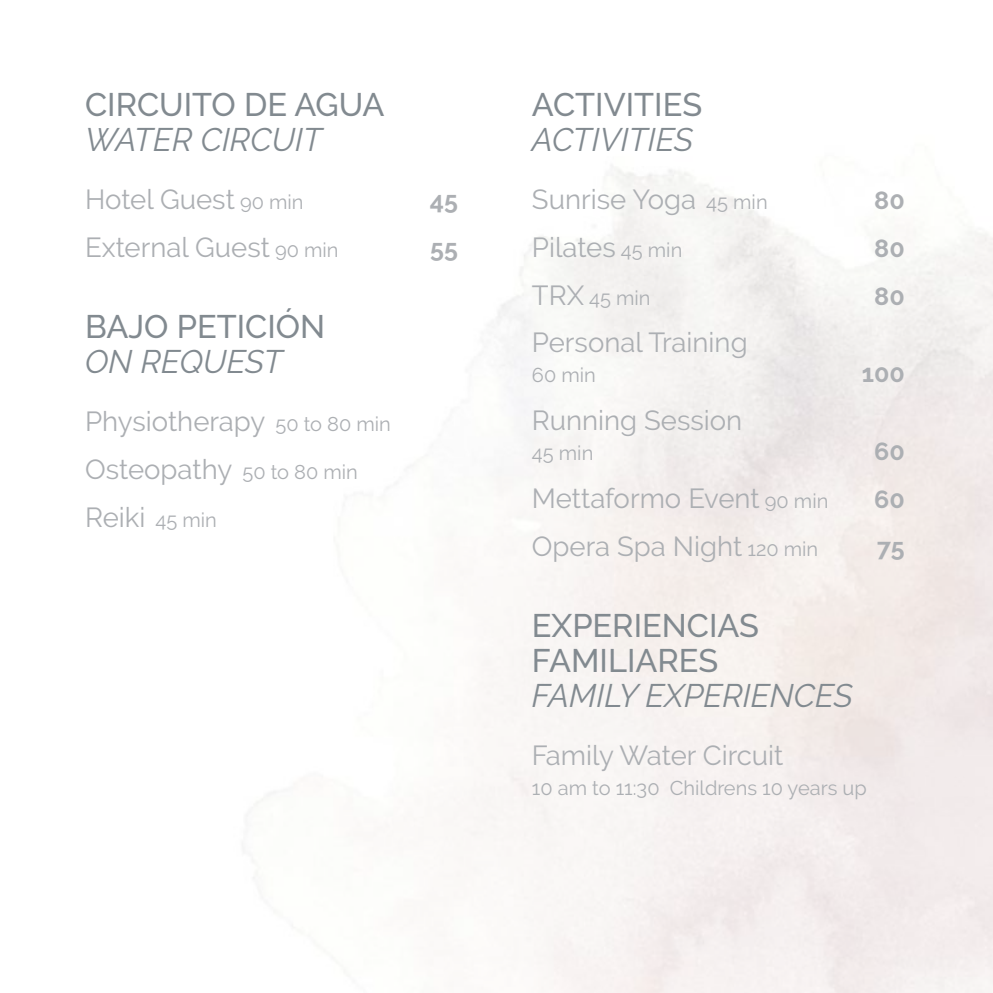
<style>
.page{position:relative;width:993px;height:993px;background:#fff}
.page>*{position:absolute;margin:0;border:0;box-sizing:border-box;transform-origin:0 0}
.t1{font:500 32.5px/35px "Raleway";color:#828a90}
.t2{font:italic 32.5px "Raleway";color:#828a90}
.t3{font:27.5px/47.8px "Raleway";color:#acafb3}
.t4{font:700 25px "Raleway";color:#acafb3}
.t5{font:20px "Raleway";color:#acafb3}
.s1{font-size:20px}
.s2{font-size:27.5px}
</style>
<div class="page">
<p class="t1" style="left:85px;top:87px;width:301px">CIRCUITO DE AGUA</p>
<p class="t2" style="left:85px;top:120px;width:238px">WATER CIRCUIT</p>
<p class="t3" style="left:85px;top:175px;width:220px">Hotel Guest <span class="s1">90 min</span></p>
<p class="t4" style="left:430px;top:186px;width:29px">45</p>
<p class="t3" style="left:85px;top:223px;width:255px">External Guest <span class="s1">90 min</span></p>
<p class="t4" style="left:430px;top:234px;width:29px">55</p>
<p class="t1" style="left:85px;top:309px;width:241px">BAJO PETICIÓN</p>
<p class="t2" style="left:85px;top:342px;width:199px">ON REQUEST</p>
<p class="t3" style="left:85px;top:397px;width:307px">Physiotherapy <span class="s1">50 to 80 min<br></span>Osteopathy <span class="s1">50 to 80 min<br></span>Reiki <span class="s1">45 min</span></p>
<p class="t1" style="left:531px;top:87px;width:172px">ACTIVITIES</p>
<p class="t2" style="left:531px;top:120px;width:163px">ACTIVITIES</p>
<p class="t3" style="left:531px;top:175px;width:237px">Sunrise Yoga <span class="s1">45 min</span></p>
<p class="t4" style="left:873px;top:186px;width:32px">80</p>
<p class="t3" style="left:531px;top:223px;width:152px">Pilates <span class="s1">45 min</span></p>
<p class="t4" style="left:873px;top:234px;width:32px">80</p>
<p class="t5" style="left:531px;top:286px;width:120px"><span class="s2">TRX</span> 45 min</p>
<p class="t4" style="left:873px;top:281px;width:32px">80</p>
<p class="t3" style="left:531px;top:318px;width:217px">Personal Training</p>
<p class="t5" style="left:531px;top:363px;width:65px">60 min</p>
<p class="t4" style="left:861px;top:359px;width:45px">100</p>
<p class="t3" style="left:531px;top:396px;width:212px">Running Session</p>
<p class="t5" style="left:532px;top:441px;width:63px">45 min</p>
<p class="t4" style="left:873px;top:437px;width:32px">60</p>
<p class="t3" style="left:531px;top:474px;width:298px">Mettaformo Event <span class="s1">90 min</span></p>
<p class="t4" style="left:873px;top:484px;width:32px">60</p>
<p class="t3" style="left:531px;top:522px;width:288px">Opera Spa Night <span class="s1">120 min</span></p>
<p class="t4" style="left:876px;top:532px;width:29px">75</p>
<p class="t1" style="left:531px;top:607px;width:228px">EXPERIENCIAS<br>FAMILIARES</p>
<p class="t2" style="left:531px;top:676px;width:322px">FAMILY EXPERIENCES</p>
<p class="t3" style="left:531px;top:731px;width:253px">Family Water Circuit</p>
<p class="t5" style="left:531px;top:776px;width:336px">10 am to 11:30 Childrens 10 years up</p>
</div>
